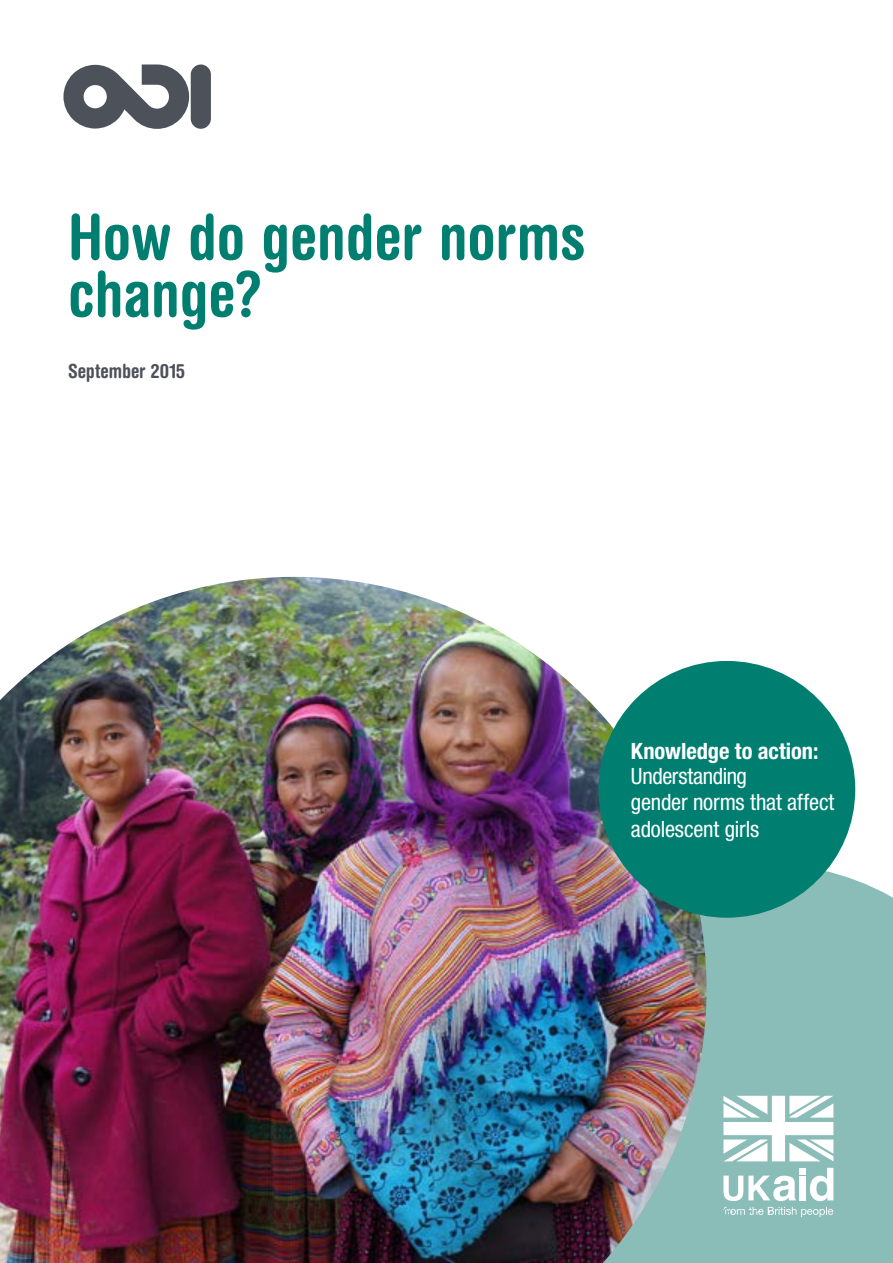
<style>
.page{position:relative;width:893px;height:1263px;background:#fff}
.page>*{position:absolute;margin:0;border:0;box-sizing:border-box;transform-origin:0 0}
.t1{font:700 condensed 63px/57px "Helvetica Rounded LT Std";letter-spacing:-.005em;color:#007f71}
.t2{font:condensed 22.5px/26.2px "Helvetica Neue LT Std";letter-spacing:-.01em;color:#fff}
.t3{font:700 condensed 22.5px "Helvetica Neue LT Std";color:#fff}
.t4{font:700 condensed 19.5px "Helvetica Rounded LT Std";color:#4c515a}
</style>
<div class="page">
<div style="left:707px;top:864px;width:186px;height:399px;background:#8abcb8"></div>
<img style="left:0;top:577px;width:707px;height:686px">
<div style="left:598px;top:661px;width:257px;height:257px;background:#007f71;border-radius:50%"></div>
<svg style="left:723px;top:1168px;width:110px;height:33px"></svg>
<svg style="left:723px;top:1096px;width:110px;height:65px"></svg>
<svg style="left:723px;top:1207px;width:110px;height:10px"></svg>
<svg style="left:63px;top:64px;width:126px;height:65px"></svg>
<div style="left:191px;top:64px;width:20px;height:65px;background:#4c515a;border-radius:10px"></div>
<h1 class="t1" style="left:68px;top:207px;width:519px">How do gender norms change?</h1>
<p class="t4" style="left:68px;top:359px;width:119px">September 2015</p>
<p class="t3" style="left:631px;top:737px;width:189px">Knowledge to action:</p>
<p class="t2" style="left:631px;top:763px;width:205px">Understanding<br>gender norms that affect adolescent girls</p>
</div>
